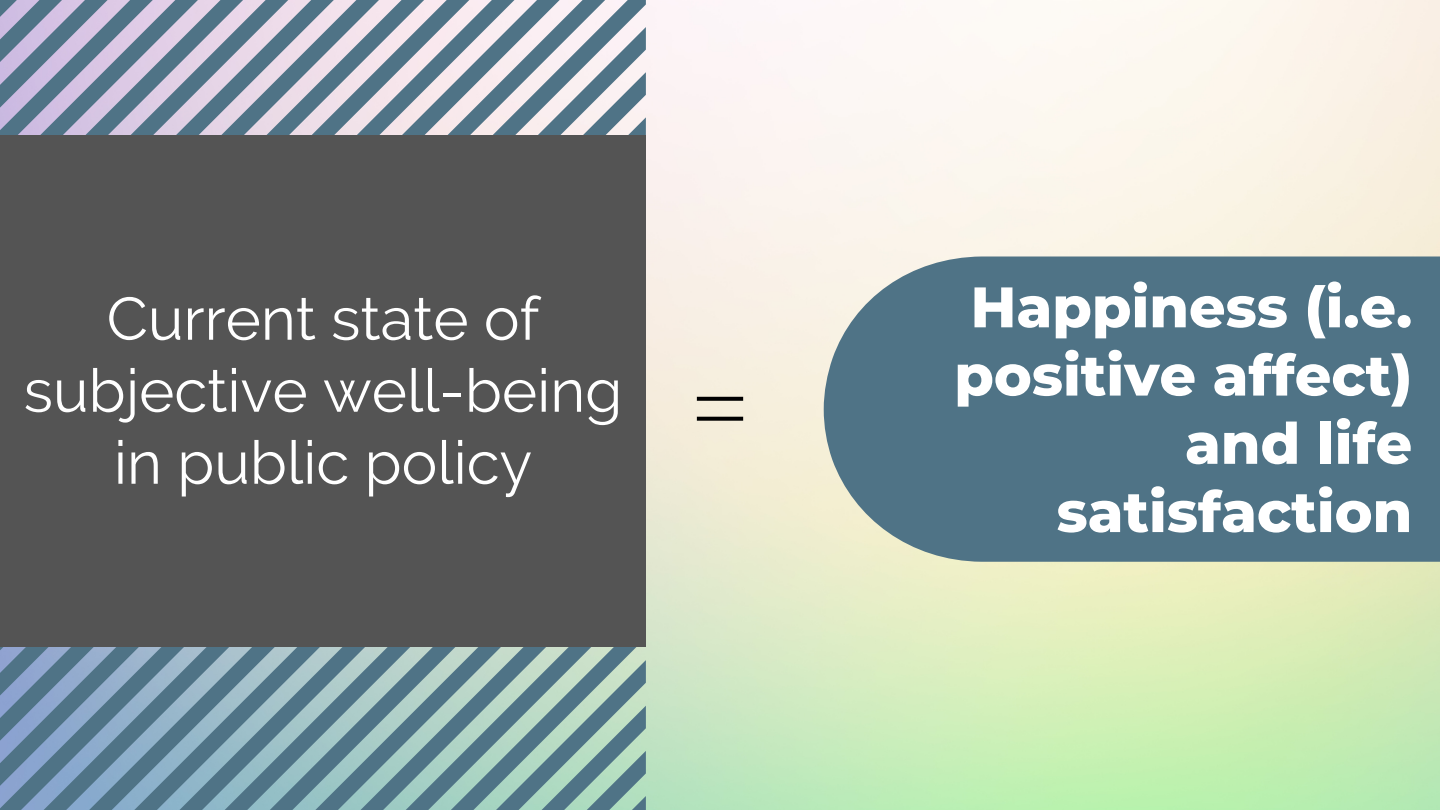
<style>
.page{position:relative;width:1440px;height:810px;background:#fff}
.page>*{position:absolute;margin:0;border:0;box-sizing:border-box;transform-origin:0 0}
.t1{font:300 100px "Open Sans";color:#000}
.t2{font:60px/72px "Raleway";color:#fff;text-align:center}
.t3{font:800 57px/68.2px "Montserrat";color:#fff;text-align:right}
</style>
<div class="page">
<div style="left:824px;top:257px;width:616px;height:305px;background:#4f7386"></div>
<svg style="left:0;top:0;width:646px;height:810px;background:#89a1ae"></svg>
<div style="left:0;top:135px;width:646px;height:511px;background:#545454"></div>
<p class="t2" style="left:24px;top:283px;width:600px">Current state of subjective well-being in public policy</p>
<h1 class="t1" style="left:691px;top:337px;width:58px">=</h1>
<p class="t3" style="left:954px;top:273px;width:460px">Happiness (i.e. positive affect) and life satisfaction</p>
</div>
